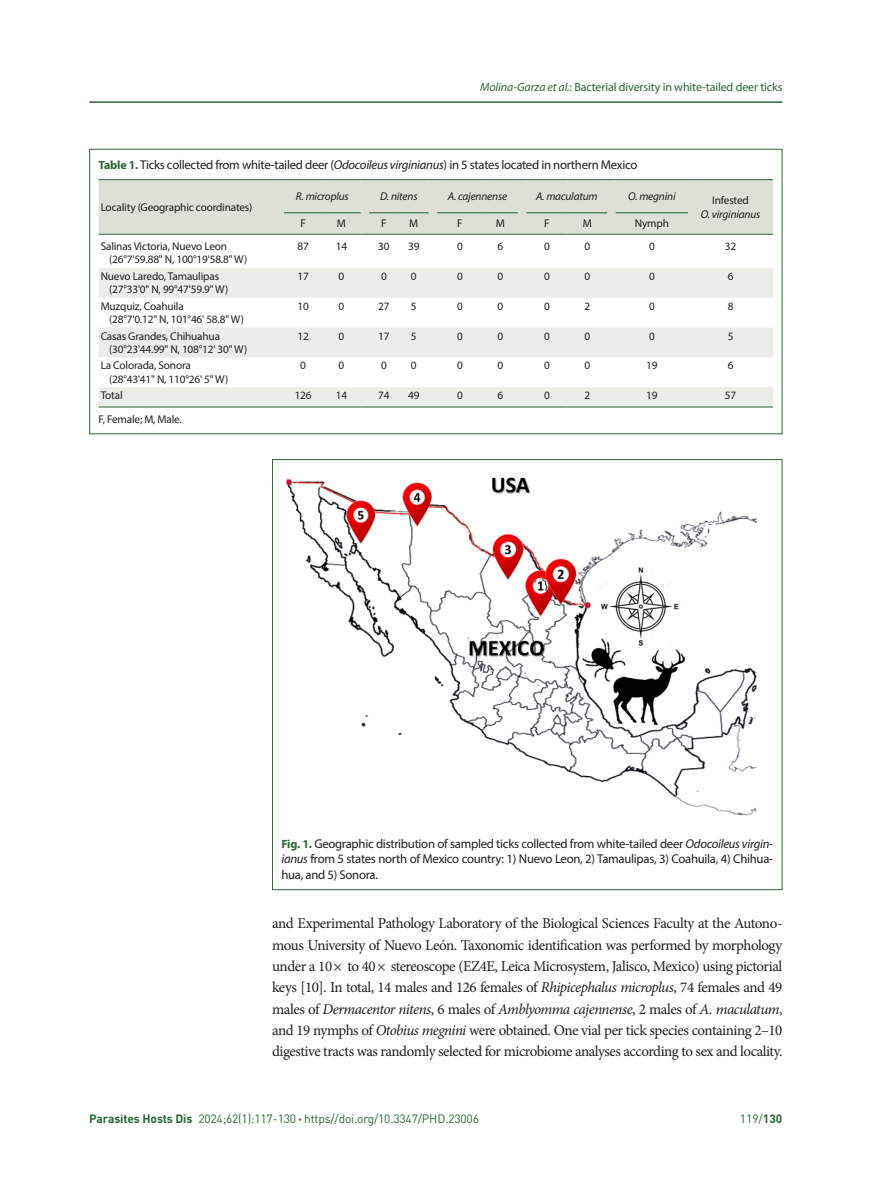
<style>
.page{position:relative;width:893px;height:1191px;background:#fff}
.page>*{position:absolute;margin:0;border:0;box-sizing:border-box;transform-origin:0 0}
.본문{font:15px/21.3px "Minion Pro";letter-spacing:-.03em;color:#231f20;text-align:justify}
.표_제목__그림_설명{font:12.75px/15.3px "Myriad Pro";letter-spacing:-.025em;color:#231f20;text-align:justify}
.t1{font:12px "DIN Pro";letter-spacing:-.015em;color:#2e6539}
.t2{font:12px "Myriad Pro";letter-spacing:-.01em;color:#2e6539}
.표_본문{font:11.25px "Myriad Pro";letter-spacing:-.015em;color:#231f20}
.표_본문-2{font:italic 11.25px "Myriad Pro";letter-spacing:-.015em;color:#231f20}
.s1{font-style:italic}
.s2{font-weight:700;font-size:12px;color:#2e6539}
.s3{font-weight:700}
.s4{font-family:"Helvetica Neue LT";font-weight:700;font-stretch:condensed;color:#d1232a}
</style>
<div class="page">
<hr style="left:89px;top:101px;width:693px;height:2px;background:#2e6539">
<svg style="left:99px;top:268px;width:674px;height:139px;fill:#eaede8"></svg>
<svg style="left:99px;top:179px;width:674px;height:56px;background:#d4dacf"></svg>
<hr style="left:616px;top:234px;width:72px;height:1px;background:#2e6539">
<hr style="left:688px;top:234px;width:85px;height:1px;background:#2e6539">
<hr style="left:99px;top:407px;width:185px;height:1px;background:#2e6539">
<hr style="left:284px;top:407px;width:38px;height:1px;background:#2e6539">
<hr style="left:322px;top:407px;width:39px;height:1px;background:#2e6539">
<hr style="left:369px;top:407px;width:30px;height:1px;background:#2e6539">
<hr style="left:399px;top:407px;width:30px;height:1px;background:#2e6539">
<hr style="left:437px;top:407px;width:46px;height:1px;background:#2e6539">
<hr style="left:483px;top:407px;width:35px;height:1px;background:#2e6539">
<hr style="left:526px;top:407px;width:41px;height:1px;background:#2e6539">
<hr style="left:567px;top:407px;width:40px;height:1px;background:#2e6539">
<hr style="left:616px;top:407px;width:72px;height:1px;background:#2e6539">
<hr style="left:688px;top:407px;width:85px;height:1px;background:#2e6539">
<img style="left:285px;top:477px;width:472px;height:339px">
<p class="t2" style="left:480px;top:79px;width:304px"><span class="s1">Molina-Garza et al.</span>: Bacterial diversity in white-tailed deer ticks</p>
<p class="표_제목__그림_설명" style="left:99px;top:157px;width:541px"><span class="s2">Table 1.</span> Ticks collected from white-tailed deer (<span class="s1">Odocoileus virginianus</span>) in 5 states located in northern Mexico</p>
<p class="표_본문" style="left:101px;top:200px;width:153px">Locality (Geographic coordinates)</p>
<p class="표_본문-2" style="left:296px;top:189px;width:54px">R. microplus</p>
<p class="표_본문-2" style="left:380px;top:189px;width:39px">D. nitens</p>
<p class="표_본문-2" style="left:448px;top:189px;width:61px">A. cajennense</p>
<p class="표_본문-2" style="left:536px;top:189px;width:63px">A. maculatum</p>
<p class="표_본문-2" style="left:628px;top:189px;width:49px">O. megnini</p>
<p class="표_본문" style="left:712px;top:193px;width:38px">Infested</p>
<p class="표_본문-2" style="left:701px;top:207px;width:61px">O. virginianus</p>
<p class="표_본문" style="left:300px;top:217px;width:7px">F</p>
<p class="표_본문" style="left:337px;top:217px;width:11px">M</p>
<p class="표_본문" style="left:381px;top:217px;width:7px">F</p>
<p class="표_본문" style="left:409px;top:217px;width:11px">M</p>
<p class="표_본문" style="left:457px;top:217px;width:7px">F</p>
<p class="표_본문" style="left:496px;top:217px;width:11px">M</p>
<p class="표_본문" style="left:544px;top:217px;width:7px">F</p>
<p class="표_본문" style="left:583px;top:217px;width:11px">M</p>
<p class="표_본문" style="left:635px;top:217px;width:36px">Nymph</p>
<p class="표_본문" style="left:101px;top:239px;width:128px">Salinas Victoria, Nuevo Leon</p>
<p class="표_본문" style="left:109px;top:253px;width:140px">(26°7'59.88" N, 100°19'58.8" W)</p>
<p class="표_본문" style="left:297px;top:239px;width:13px">87</p>
<p class="표_본문" style="left:336px;top:239px;width:13px">14</p>
<p class="표_본문" style="left:378px;top:239px;width:13px">30</p>
<p class="표_본문" style="left:408px;top:239px;width:13px">39</p>
<p class="표_본문" style="left:457px;top:239px;width:7px">0</p>
<p class="표_본문" style="left:497px;top:239px;width:7px">6</p>
<p class="표_본문" style="left:544px;top:239px;width:7px">0</p>
<p class="표_본문" style="left:584px;top:239px;width:7px">0</p>
<p class="표_본문" style="left:649px;top:239px;width:7px">0</p>
<p class="표_본문" style="left:725px;top:239px;width:13px">32</p>
<p class="표_본문" style="left:101px;top:269px;width:120px">Nuevo Laredo, Tamaulipas</p>
<p class="표_본문" style="left:109px;top:282px;width:121px">(27°33'0" N, 99°47'59.9" W)</p>
<p class="표_본문" style="left:297px;top:269px;width:13px">17</p>
<p class="표_본문" style="left:339px;top:269px;width:7px">0</p>
<p class="표_본문" style="left:381px;top:269px;width:7px">0</p>
<p class="표_본문" style="left:411px;top:269px;width:7px">0</p>
<p class="표_본문" style="left:457px;top:269px;width:7px">0</p>
<p class="표_본문" style="left:497px;top:269px;width:7px">0</p>
<p class="표_본문" style="left:544px;top:269px;width:7px">0</p>
<p class="표_본문" style="left:584px;top:269px;width:7px">0</p>
<p class="표_본문" style="left:649px;top:269px;width:7px">0</p>
<p class="표_본문" style="left:728px;top:269px;width:7px">6</p>
<p class="표_본문" style="left:101px;top:299px;width:85px">Muzquiz, Coahuila</p>
<p class="표_본문" style="left:109px;top:312px;width:136px">(28°7'0.12" N, 101°46' 58.8" W)</p>
<p class="표_본문" style="left:297px;top:299px;width:13px">10</p>
<p class="표_본문" style="left:339px;top:299px;width:7px">0</p>
<p class="표_본문" style="left:378px;top:299px;width:13px">27</p>
<p class="표_본문" style="left:411px;top:299px;width:7px">5</p>
<p class="표_본문" style="left:457px;top:299px;width:7px">0</p>
<p class="표_본문" style="left:497px;top:299px;width:7px">0</p>
<p class="표_본문" style="left:544px;top:299px;width:7px">0</p>
<p class="표_본문" style="left:584px;top:299px;width:7px">2</p>
<p class="표_본문" style="left:649px;top:299px;width:7px">0</p>
<p class="표_본문" style="left:728px;top:299px;width:7px">8</p>
<p class="표_본문" style="left:101px;top:329px;width:121px">Casas Grandes, Chihuahua</p>
<p class="표_본문" style="left:109px;top:342px;width:140px">(30°23'44.99" N, 108°12' 30" W)</p>
<p class="표_본문" style="left:297px;top:329px;width:13px">12</p>
<p class="표_본문" style="left:339px;top:329px;width:7px">0</p>
<p class="표_본문" style="left:378px;top:329px;width:13px">17</p>
<p class="표_본문" style="left:411px;top:329px;width:7px">5</p>
<p class="표_본문" style="left:457px;top:329px;width:7px">0</p>
<p class="표_본문" style="left:497px;top:329px;width:7px">0</p>
<p class="표_본문" style="left:544px;top:329px;width:7px">0</p>
<p class="표_본문" style="left:584px;top:329px;width:7px">0</p>
<p class="표_본문" style="left:649px;top:329px;width:7px">0</p>
<p class="표_본문" style="left:728px;top:329px;width:7px">5</p>
<p class="표_본문" style="left:101px;top:359px;width:92px">La Colorada, Sonora</p>
<p class="표_본문" style="left:109px;top:372px;width:121px">(28°43'41" N, 110°26' 5" W)</p>
<p class="표_본문" style="left:300px;top:359px;width:7px">0</p>
<p class="표_본문" style="left:339px;top:359px;width:7px">0</p>
<p class="표_본문" style="left:381px;top:359px;width:7px">0</p>
<p class="표_본문" style="left:411px;top:359px;width:7px">0</p>
<p class="표_본문" style="left:457px;top:359px;width:7px">0</p>
<p class="표_본문" style="left:497px;top:359px;width:7px">0</p>
<p class="표_본문" style="left:544px;top:359px;width:7px">0</p>
<p class="표_본문" style="left:584px;top:359px;width:7px">0</p>
<p class="표_본문" style="left:646px;top:359px;width:13px">19</p>
<p class="표_본문" style="left:728px;top:359px;width:7px">6</p>
<p class="표_본문" style="left:101px;top:388px;width:24px">Total</p>
<p class="표_본문" style="left:295px;top:388px;width:18px">126</p>
<p class="표_본문" style="left:336px;top:388px;width:13px">14</p>
<p class="표_본문" style="left:378px;top:388px;width:13px">74</p>
<p class="표_본문" style="left:408px;top:388px;width:13px">49</p>
<p class="표_본문" style="left:457px;top:388px;width:7px">0</p>
<p class="표_본문" style="left:497px;top:388px;width:7px">6</p>
<p class="표_본문" style="left:544px;top:388px;width:7px">0</p>
<p class="표_본문" style="left:584px;top:388px;width:7px">2</p>
<p class="표_본문" style="left:646px;top:388px;width:13px">19</p>
<p class="표_본문" style="left:725px;top:388px;width:13px">57</p>
<p class="표_본문" style="left:99px;top:412px;width:85px">F, Female; M, Male.</p>
<p class="표_제목__그림_설명" style="left:281px;top:836px;width:493px"><span class="s2">Fig. 1.</span> Geographic distribution of sampled ticks collected from white-tailed deer <span class="s1">Odocoileus virgin&shy;ianus</span> from 5 states north of Mexico country: 1) Nuevo Leon, 2) Tamaulipas, 3) Coahuila, 4) Chihua&shy;hua, and 5) Sonora.</p>
<p class="본문" style="left:272px;top:913px;width:512px">and Experimental Pathology Laboratory of the Biological Sciences Faculty at the Autono&shy;mous University of Nuevo León. Taxonomic identification was performed by morphology under a 10× to 40× stereoscope (EZ4E, Leica Microsystem, Jalisco, Mexico) using pictorial keys [10]. In total, 14 males and 126 females of <span class="s1">Rhipicephalus microplus</span>, 74 females and 49 males of <span class="s1">Dermacentor nitens</span>, 6 males of <span class="s1">Amblyomma cajennense</span>, 2 males of <span class="s1">A. maculatum</span>, and 19 nymphs of <span class="s1">Otobius megnini</span> were obtained. One vial per tick species containing 2–10 digestive tracts was randomly selected for microbiome analyses according to sex and locality.</p>
<p class="t1" style="left:89px;top:1110px;width:391px"><span class="s3">Parasites Hosts Dis</span> 2024;62(1):117-130 <span class="s4">∙</span> https//doi.org/10.3347/PHD.23006</p>
<p class="t1" style="left:740px;top:1110px;width:44px">119/<span class="s3">130</span></p>
</div>
